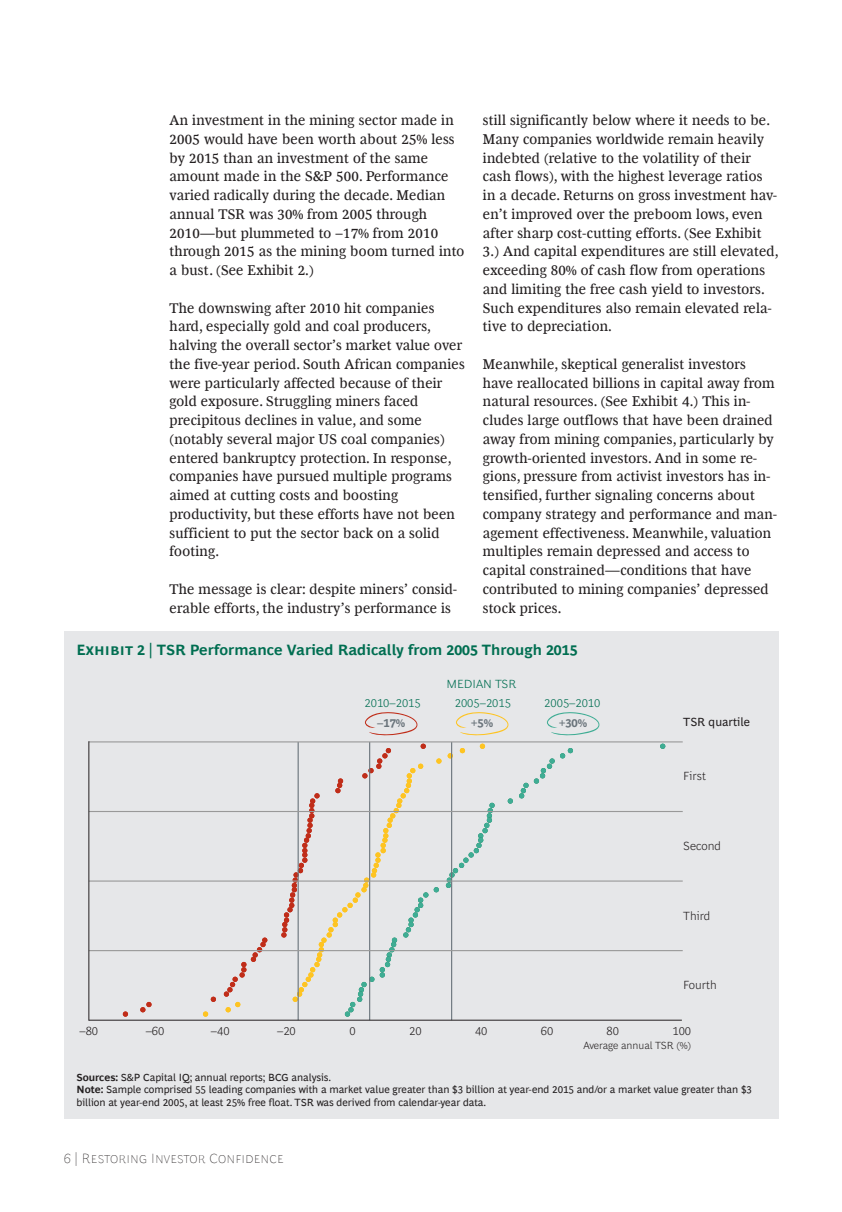
<style>
.page{position:relative;width:842px;height:1212px;background:#fff}
.page>*{position:absolute;margin:0;border:0;box-sizing:border-box;transform-origin:0 0}
.t1{font:700 15px "Henderson BCG Sans";letter-spacing:.005em;color:#006e51}
.t2{font:14.25px/18.8px "Henderson BCG Serif";letter-spacing:.015em;color:#231f20}
.t3{font:100 13.5px "Henderson BCG Sans";letter-spacing:.01em;color:#231f20}
.t4{font:300 12px "Henderson BCG Sans";color:#231f20}
.t5{font:300 12px "Henderson BCG Sans";color:#006e51}
.t6{font:700 12px "Henderson BCG Sans";color:#6a747b}
.t7{font:12px "Henderson BCG Sans";color:#231f20}
.t8{font:10.5px/12.8px "Henderson BCG Sans";color:#231f20}
.t9{font:300 10.5px "Henderson BCG Sans";color:#231f20}
.s1{font-weight:700}
</style>
<div class="page">
<div style="left:64px;top:631px;width:714px;height:488px;background:#e6e7e9"></div>
<svg style="left:365px;top:712px;width:52px;height:24px"></svg>
<svg style="left:456px;top:712px;width:52px;height:24px"></svg>
<svg style="left:547px;top:712px;width:52px;height:24px"></svg>
<svg style="left:211px;top:997px;width:5px;height:5px"></svg>
<svg style="left:140px;top:1002px;width:12px;height:10px"></svg>
<svg style="left:123px;top:1011px;width:5px;height:6px"></svg>
<svg style="left:480px;top:744px;width:5px;height:5px"></svg>
<svg style="left:460px;top:748px;width:5px;height:5px"></svg>
<svg style="left:448px;top:753px;width:5px;height:5px"></svg>
<svg style="left:436px;top:758px;width:5px;height:6px"></svg>
<svg style="left:224px;top:937px;width:43px;height:75px"></svg>
<svg style="left:203px;top:1011px;width:5px;height:6px"></svg>
<svg style="left:660px;top:744px;width:5px;height:5px"></svg>
<svg style="left:519px;top:748px;width:54px;height:50px"></svg>
<svg style="left:508px;top:798px;width:5px;height:6px"></svg>
<svg style="left:446px;top:803px;width:49px;height:85px"></svg>
<svg style="left:434px;top:887px;width:5px;height:5px"></svg>
<svg style="left:281px;top:744px;width:147px;height:273px"></svg>
<hr style="left:298px;top:742px;width:1px;height:278px;background:#6a747b">
<hr style="left:451px;top:742px;width:1px;height:278px;background:#6a747b">
<hr style="left:369px;top:742px;width:1px;height:278px;background:#6a747b">
<hr style="left:89px;top:1020px;width:593px;height:1px;background:#231f20">
<hr style="left:89px;top:950px;width:594px;height:1px;background:#999">
<hr style="left:89px;top:880px;width:594px;height:1px;background:#999">
<hr style="left:89px;top:811px;width:594px;height:1px;background:#999">
<hr style="left:89px;top:741px;width:594px;height:1px;background:#999">
<hr style="left:88px;top:742px;width:1px;height:278px;background:#231f20">
<p class="t2" style="left:170px;top:110px;width:296px">An investment in the mining sector made in 2005 would have been worth about 25% less by 2015 than an investment of the same amount made in the S&amp;P 500. Performance varied radically during the decade. Median annual TSR was 30% from 2005 through 2010—but plummeted to –17% from 2010 through 2015 as the mining boom turned into a bust. (See Exhibit 2.)</p>
<p class="t2" style="left:170px;top:297px;width:297px">The downswing after 2010 hit companies hard, especially gold and coal producers, halving the overall sector’s market value over the five-year period. South African companies were particularly affected because of their gold exposure. Struggling miners faced precipitous declines in value, and some (notably several major US coal companies) entered bankruptcy protection. In response, companies have pursued multiple programs aimed at cutting costs and boosting productivity, but these efforts have not been sufficient to put the sector back on a solid footing.</p>
<p class="t2" style="left:170px;top:579px;width:289px">The message is clear: despite miners’ consid&shy;erable efforts, the industry’s performance is</p>
<p class="t2" style="left:483px;top:110px;width:297px">still significantly below where it needs to be.<br>Many companies worldwide remain heavily indebted (relative to the volatility of their cash flows), with the highest leverage ratios<br>in a decade. Returns on gross investment hav&shy;en’t improved over the preboom lows, even after sharp cost-cutting efforts. (See Exhibit 3.) And capital expenditures are still elevated, exceeding 80% of cash flow from operations and limiting the free cash yield to investors.<br>Such expenditures also remain elevated rela&shy;tive to depreciation.</p>
<p class="t2" style="left:483px;top:354px;width:295px">Meanwhile, skeptical generalist investors have reallocated billions in capital away from natural resources. (See Exhibit 4.) This in&shy;cludes large outflows that have been drained away from mining companies, particularly by growth-oriented investors. And in some re&shy;gions, pressure from activist investors has in&shy;tensified, further signaling concerns about company strategy and performance and man&shy;agement effectiveness. Meanwhile, valuation multiples remain depressed and access to capital constrained—conditions that have contributed to mining companies’ depressed stock prices.</p>
<p class="t1" style="left:77px;top:639px;width:502px">Exhibit 2 | TSR Performance Varied Radically from 2005 Through 2015</p>
<p class="t5" style="left:446px;top:675px;width:72px">MEDIAN TSR</p>
<p class="t5" style="left:365px;top:693px;width:58px">2010–2015</p>
<p class="t5" style="left:455px;top:693px;width:58px">2005–2015</p>
<p class="t5" style="left:544px;top:693px;width:58px">2005–2010</p>
<p class="t6" style="left:377px;top:715px;width:29px">–17%</p>
<p class="t6" style="left:471px;top:715px;width:23px">+5%</p>
<p class="t7" style="left:683px;top:713px;width:68px">TSR quartile</p>
<p class="t6" style="left:559px;top:715px;width:29px">+30%</p>
<p class="t4" style="left:683px;top:767px;width:24px">First</p>
<p class="t4" style="left:683px;top:837px;width:39px">Second</p>
<p class="t4" style="left:683px;top:906px;width:28px">Third</p>
<p class="t4" style="left:683px;top:976px;width:35px">Fourth</p>
<p class="t4" style="left:79px;top:1022px;width:20px">–80</p>
<p class="t4" style="left:146px;top:1022px;width:20px">–60</p>
<p class="t4" style="left:211px;top:1022px;width:20px">–40</p>
<p class="t4" style="left:277px;top:1022px;width:20px">–20</p>
<p class="t4" style="left:350px;top:1022px;width:8px">0</p>
<p class="t4" style="left:409px;top:1022px;width:14px">20</p>
<p class="t4" style="left:475px;top:1022px;width:14px">40</p>
<p class="t4" style="left:541px;top:1022px;width:14px">60</p>
<p class="t4" style="left:607px;top:1022px;width:14px">80</p>
<p class="t4" style="left:672px;top:1022px;width:20px">100</p>
<p class="t9" style="left:583px;top:1038px;width:109px">Average annual TSR (%)</p>
<p class="t8" style="left:77px;top:1070px;width:677px"><span class="s1">Sources:</span> S&amp;P Capital IQ; annual reports; BCG analysis.<br><span class="s1">Note:</span> Sample comprised 55 leading companies with a market value greater than $3 billion at year-end 2015 and/or a market value greater than $3 billion at year-end 2005, at least 25% free float. TSR was derived from calendar-year data.</p>
<p class="t3" style="left:64px;top:1149px;width:222px">6 | Restoring Investor Confidence</p>
</div>
